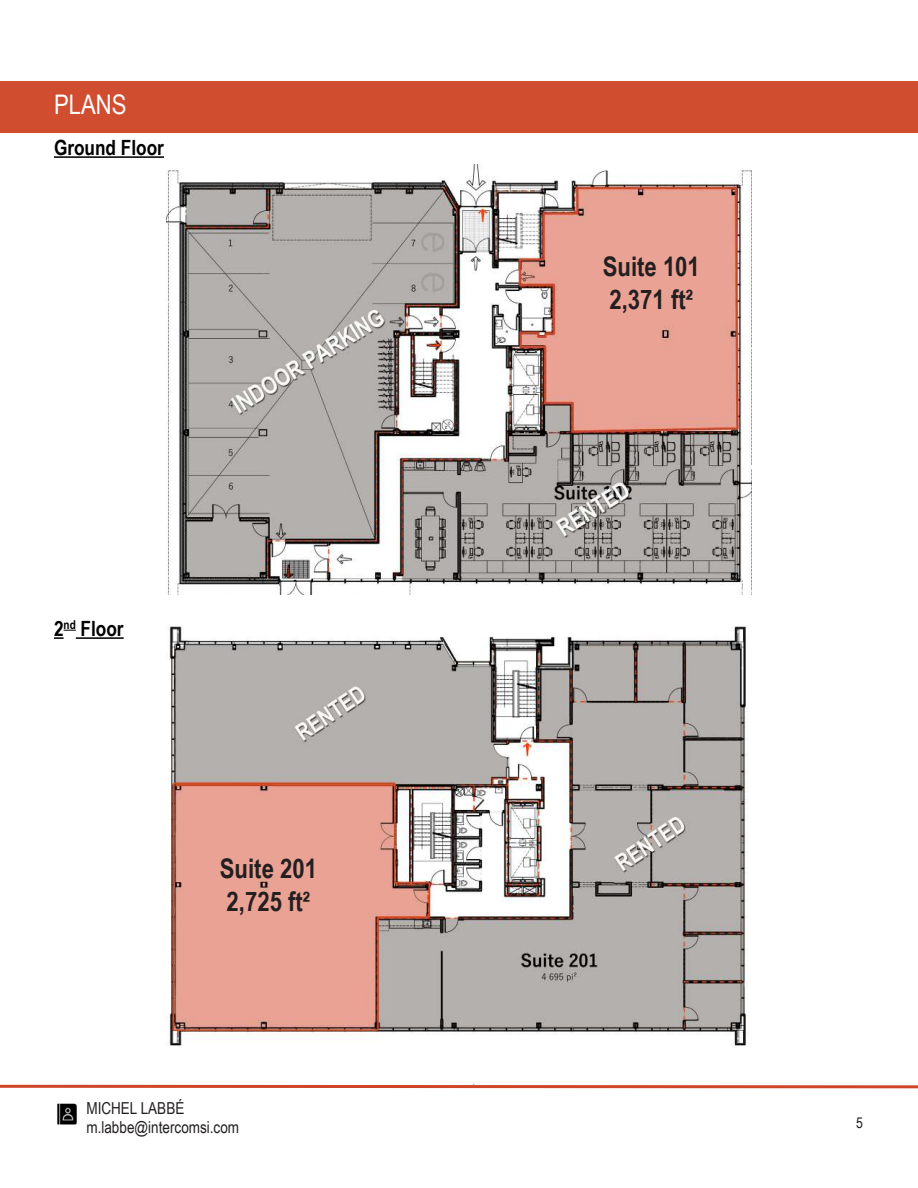
<style>
.page{position:relative;width:918px;height:1188px;background:#fff}
.page>*{position:absolute;margin:0;border:0;box-sizing:border-box;transform-origin:0 0}
.t1{font:700 27px/32.4px "Arial Narrow";color:#231f20}
.t2{font:27px "Arial Narrow";color:#fff}
.t3{font:700 21px "Arial Narrow";color:#000001}
.t4{font:16.5px/19.8px "Arial Narrow";color:#231f20}
.t5{font:15px "Arial Narrow";color:#231f20}
</style>
<div class="page">
<img style="left:169px;top:626px;width:579px;height:421px">
<svg style="left:0;top:1084px;width:918px;height:5px"></svg>
<div style="left:0;top:81px;width:918px;height:51px;background:#d04d30"></div>
<img style="left:57px;top:1103px;width:20px;height:22px">
<hr style="left:54px;top:156px;width:110px;height:2px;background:#000001">
<svg style="left:54px;top:637px;width:10px;height:2px"></svg>
<svg style="left:64px;top:630px;width:12px;height:1px"></svg>
<hr style="left:76px;top:637px;width:48px;height:2px;background:#000001">
<img style="left:167px;top:164px;width:584px;height:430px">
<h1 class="t2" style="left:54px;top:85px;width:74px">PLANS</h1>
<p class="t3" style="left:54px;top:132px;width:112px">Ground Floor</p>
<p class="t3" style="left:54px;top:613px;width:71px">2<sup>nd</sup> Floor</p>
<h1 class="t1" style="left:220px;top:851px;width:99px">Suite 201<br>2,725 ft²</h1>
<p class="t4" style="left:86px;top:1097px;width:154px">MICHEL LABBÉ m.labbe@intercomsi.com</p>
<h1 class="t1" style="left:603px;top:249px;width:99px">Suite 101<br>2,371 ft²</h1>
<p class="t5" style="left:856px;top:1112px;width:8px">5</p>
</div>
